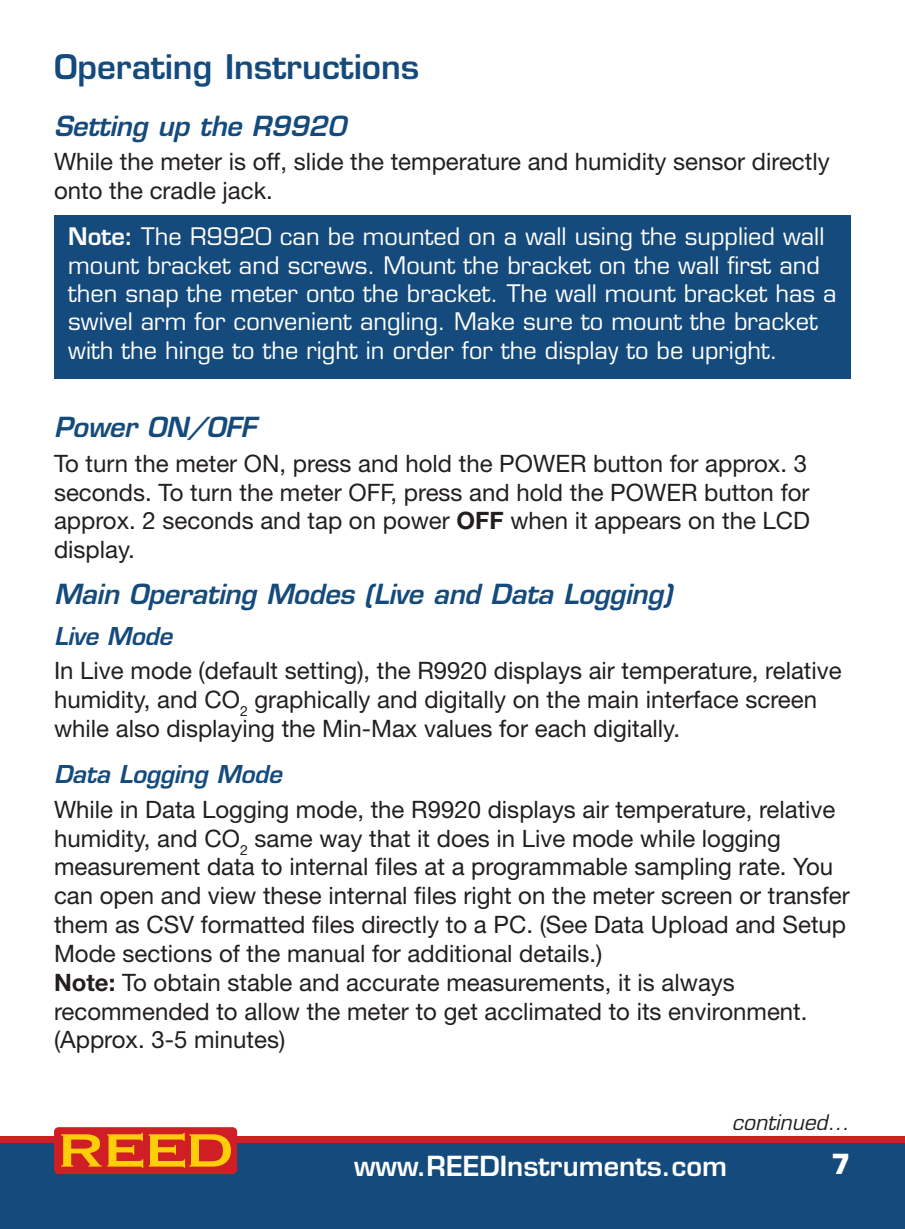
<style>
.page{position:relative;width:905px;height:1229px;background:#fff}
.page>*{position:absolute;margin:0;border:0;box-sizing:border-box;transform-origin:0 0}
.t1{font:600 33px "Eurostile LT Std";color:#144a7c}
.t2{font:italic 600 27px "Eurostile LT Std";letter-spacing:-.01em;color:#144a7c}
.t3{font:600 27px "Eurostile LT Std";color:#fff}
.t4{font:700 27px "Eurostile LT Std";color:#fff}
.t5{font:24px/28.8px "Helvetica Neue LT Std";color:#231f20}
.t6{font:italic 600 24px "Eurostile LT Std";letter-spacing:-.01em;color:#144a7c}
.t7{font:23.4px/28.2px "Eurostile LT Std";color:#fff}
.t8{font:italic 21px "Eurostile LT Std";color:#231f20}
.s1{font-weight:600}
.s2{font-weight:700}
</style>
<div class="page">
<div style="left:0;top:1137px;width:904px;height:91px;background:#144a7c"></div>
<div style="left:0;top:1136px;width:904px;height:6px;background:#d01e25"></div>
<div style="left:54px;top:1127px;width:183px;height:47px;background:#d01e25;border-radius:5px"></div>
<svg style="left:61px;top:1132px;width:82px;height:35px"></svg>
<svg style="left:149px;top:1132px;width:82px;height:35px"></svg>
<div style="left:54px;top:215px;width:796px;height:163px;background:#144a7c"></div>
<h1 class="t1" style="left:54px;top:46px;width:366px">Operating Instructions</h1>
<p class="t2" style="left:54px;top:109px;width:294px">Setting up the R9920</p>
<p class="t5" style="left:54px;top:147px;width:777px">While the meter is off, slide the temperature and humidity sensor directly onto the cradle jack.</p>
<p class="t7" style="left:68px;top:223px;width:770px"><span class="s1">Note:</span> The R9920 can be mounted on a wall using the supplied wall mount bracket and screws. Mount the bracket on the wall first and then snap the meter onto the bracket. The wall mount bracket has a swivel arm for convenient angling. Make sure to mount the bracket with the hinge to the right in order for the display to be upright.</p>
<p class="t2" style="left:54px;top:410px;width:204px">Power ON/OFF</p>
<p class="t5" style="left:54px;top:448px;width:757px">To turn the meter ON, press and hold the POWER button for approx. 3 seconds. To turn the meter OFF, press and hold the POWER button for approx. 2 seconds and tap on power <span class="s2">OFF</span> when it appears on the LCD display.</p>
<p class="t2" style="left:54px;top:577px;width:619px">Main Operating Modes (Live and Data Logging)</p>
<p class="t6" style="left:54px;top:621px;width:120px">Live Mode</p>
<p class="t5" style="left:54px;top:656px;width:789px">In Live mode (default setting), the R9920 displays air temperature, relative humidity, and CO<sub>2</sub> graphically and digitally on the main interface screen while also displaying the Min-Max values for each digitally.</p>
<p class="t6" style="left:54px;top:759px;width:229px">Data Logging Mode</p>
<p class="t5" style="left:54px;top:794px;width:797px">While in Data Logging mode, the R9920 displays air temperature, relative humidity, and CO<sub>2</sub> same way that it does in Live mode while logging measurement data to internal files at a programmable sampling rate. You can open and view these internal files right on the meter screen or transfer them as CSV formatted files directly to a PC. (See Data Upload and Setup Mode sections of the manual for additional details.)<br><span class="s2">Note:</span> To obtain stable and accurate measurements, it is always recommended to allow the meter to get acclimated to its environment. (Approx. 3-5 minutes)</p>
<p class="t8" style="left:731px;top:1110px;width:119px">continued...</p>
<p class="t3" style="left:354px;top:1148px;width:374px">www.REEDInstruments.com</p>
<p class="t4" style="left:831px;top:1147px;width:21px">7</p>
</div>
